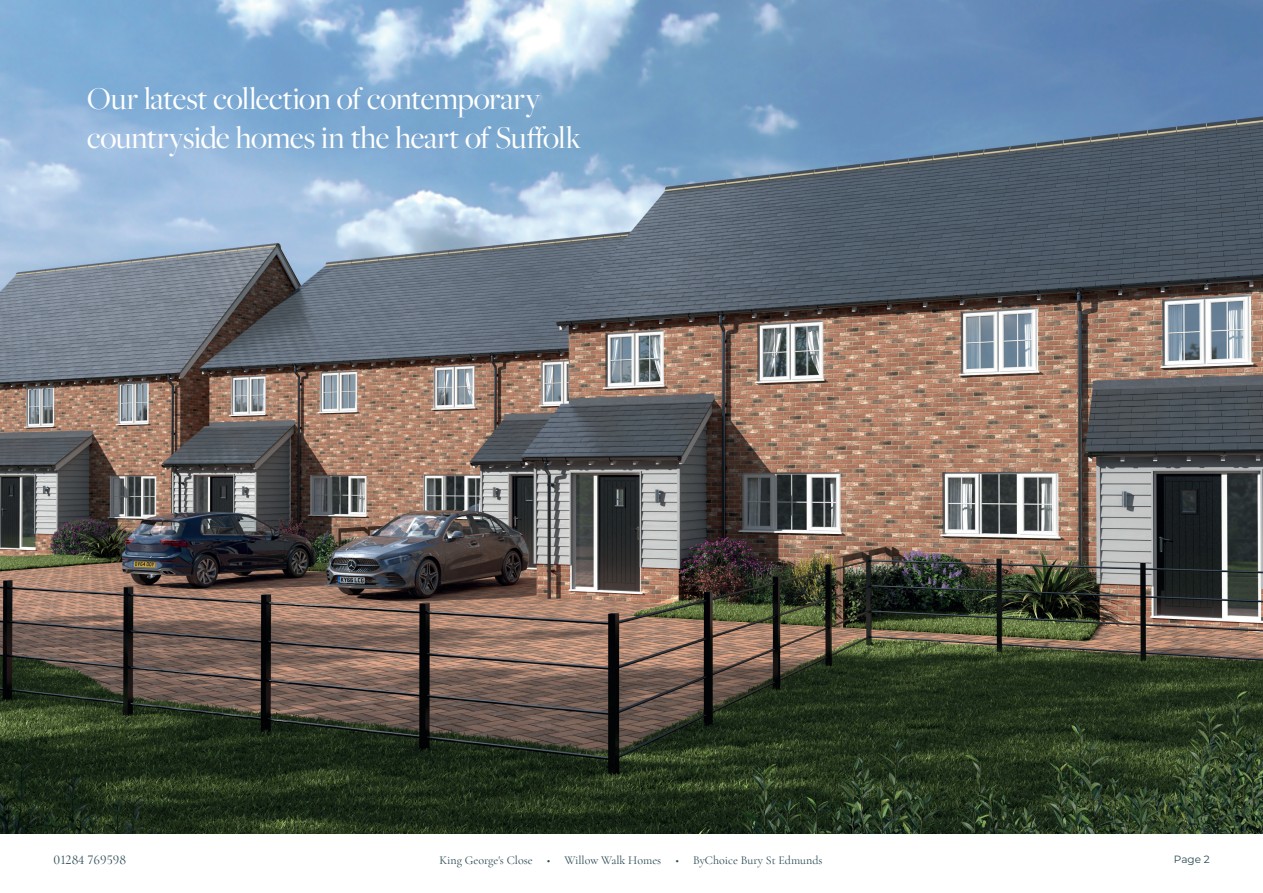
<style>
.page{position:relative;width:1263px;height:893px;background:#fff}
.page>*{position:absolute;margin:0;border:0;box-sizing:border-box;transform-origin:0 0}
.t1{font:33px/39px "Freight Big Pro";letter-spacing:-.01em;color:#fff}
.t2{font:13.5px "Cormorant Garamond";color:#294951}
.t3{font:12px "Cormorant Garamond";color:#294951}
.t4{font:10.5px "Montserrat";color:#294951}
</style>
<div class="page">
<img style="left:0;top:0;width:1263px;height:833px">
<p class="t1" style="left:87px;top:79px;width:495px">Our latest collection of contemporary countryside homes in the heart of Suffolk</p>
<p class="t2" style="left:54px;top:851px;width:74px">01284 769598</p>
<p class="t3" style="left:439px;top:852px;width:385px">King George's Close • Willow Walk Homes • ByChoice Bury St Edmunds</p>
<p class="t4" style="left:1174px;top:852px;width:37px">Page 2</p>
</div>
